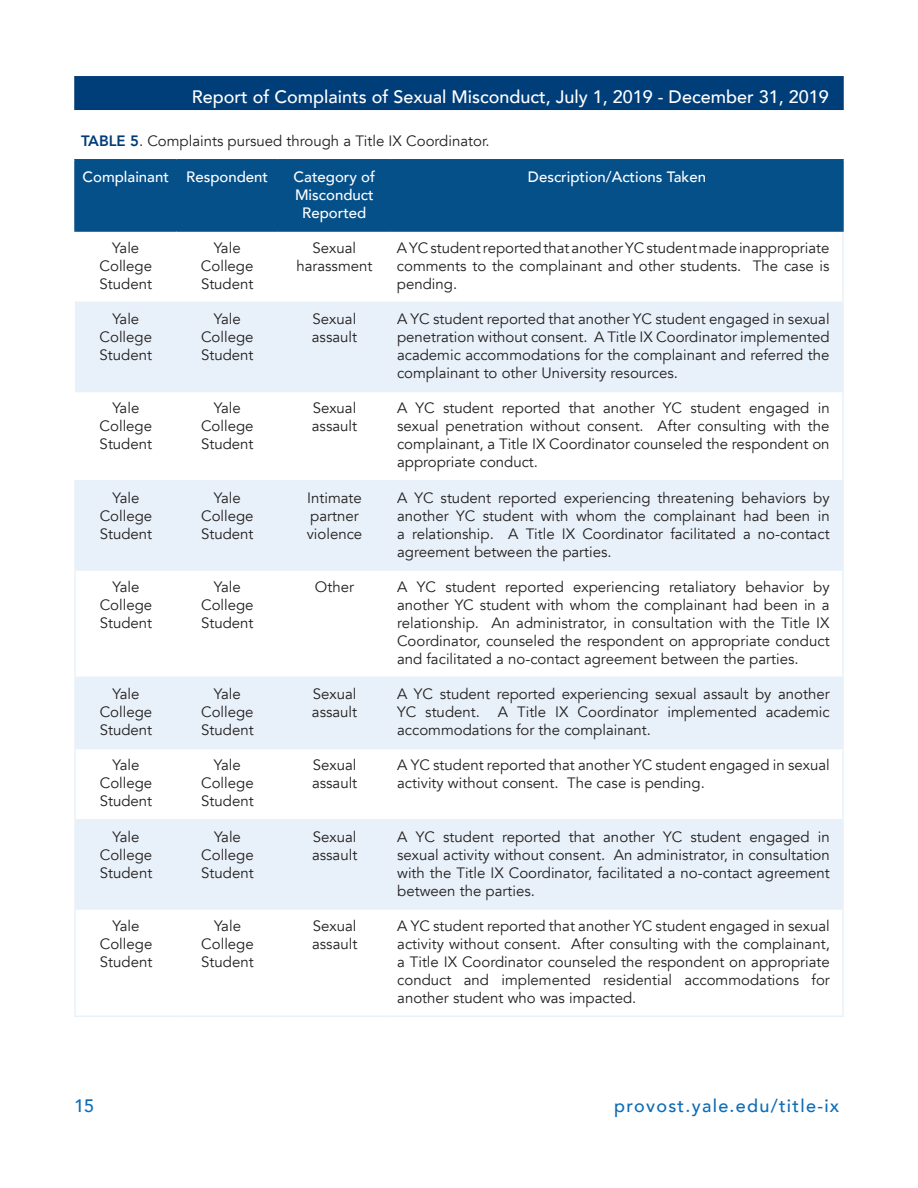
<style>
.page{position:relative;width:918px;height:1188px;background:#fff}
.page>*{position:absolute;margin:0;border:0;box-sizing:border-box;transform-origin:0 0}
.t1{font:500 18px "Avenir";color:#fff}
.t2{font:500 18px "Avenir";letter-spacing:.07em;color:#0d6cb6}
.t3{font:15px/18px "Avenir";color:#231f20;text-align:center}
.t4{font:500 15px/18px "Avenir";color:#fff;text-align:center}
.s1{font-weight:800;color:#013c76}
</style>
<div class="page">
<div style="left:75px;top:77px;width:768px;height:32px;background:#003e7a"></div>
<div style="left:74px;top:76px;width:770px;height:34px;border:2px solid #013c76"></div>
<div style="left:76px;top:161px;width:766px;height:69px;background:#06508a"></div>
<svg style="left:75px;top:303px;width:767px;height:605px;fill:#e8f1f9"></svg>
<hr style="left:74px;top:482px;width:2px;height:87px;background:#e8f1f9">
<hr style="left:842px;top:482px;width:2px;height:87px;background:#e8f1f9">
<hr style="left:74px;top:569px;width:103px;height:2px;background:#e8f1f9">
<hr style="left:74px;top:571px;width:2px;height:106px;background:#e8f1f9">
<hr style="left:177px;top:569px;width:101px;height:2px;background:#e8f1f9">
<hr style="left:278px;top:569px;width:113px;height:2px;background:#e8f1f9">
<hr style="left:391px;top:569px;width:453px;height:2px;background:#e8f1f9">
<hr style="left:842px;top:571px;width:2px;height:106px;background:#e8f1f9">
<hr style="left:74px;top:677px;width:103px;height:1px;background:#e8f1f9">
<hr style="left:74px;top:678px;width:2px;height:70px;background:#e8f1f9">
<hr style="left:177px;top:677px;width:101px;height:1px;background:#e8f1f9">
<hr style="left:278px;top:677px;width:113px;height:1px;background:#e8f1f9">
<hr style="left:391px;top:677px;width:453px;height:1px;background:#e8f1f9">
<hr style="left:842px;top:678px;width:2px;height:70px;background:#e8f1f9">
<hr style="left:74px;top:748px;width:103px;height:1px;background:#e8f1f9">
<hr style="left:74px;top:749px;width:2px;height:70px;background:#e8f1f9">
<hr style="left:177px;top:748px;width:101px;height:1px;background:#e8f1f9">
<hr style="left:278px;top:748px;width:113px;height:1px;background:#e8f1f9">
<hr style="left:391px;top:748px;width:453px;height:1px;background:#e8f1f9">
<hr style="left:842px;top:749px;width:2px;height:70px;background:#e8f1f9">
<hr style="left:74px;top:819px;width:103px;height:2px;background:#e8f1f9">
<hr style="left:74px;top:821px;width:2px;height:87px;background:#e8f1f9">
<hr style="left:177px;top:819px;width:101px;height:2px;background:#e8f1f9">
<hr style="left:278px;top:819px;width:113px;height:2px;background:#e8f1f9">
<hr style="left:391px;top:819px;width:453px;height:2px;background:#e8f1f9">
<hr style="left:842px;top:821px;width:2px;height:87px;background:#e8f1f9">
<hr style="left:74px;top:908px;width:103px;height:2px;background:#e8f1f9">
<hr style="left:74px;top:910px;width:2px;height:106px;background:#e8f1f9">
<hr style="left:177px;top:908px;width:101px;height:2px;background:#e8f1f9">
<hr style="left:278px;top:908px;width:113px;height:2px;background:#e8f1f9">
<hr style="left:391px;top:908px;width:453px;height:2px;background:#e8f1f9">
<hr style="left:842px;top:910px;width:2px;height:106px;background:#e8f1f9">
<hr style="left:74px;top:1016px;width:103px;height:1px;background:#e8f1f9">
<hr style="left:177px;top:1016px;width:101px;height:1px;background:#e8f1f9">
<hr style="left:278px;top:1016px;width:113px;height:1px;background:#e8f1f9">
<hr style="left:391px;top:1016px;width:453px;height:1px;background:#e8f1f9">
<hr style="left:842px;top:232px;width:2px;height:70px;background:#e8f1f9">
<hr style="left:75px;top:302px;width:102px;height:1px;background:#e8f1f9">
<hr style="left:177px;top:302px;width:101px;height:1px;background:#e8f1f9">
<hr style="left:278px;top:302px;width:113px;height:1px;background:#e8f1f9">
<hr style="left:391px;top:302px;width:453px;height:1px;background:#e8f1f9">
<hr style="left:842px;top:303px;width:2px;height:88px;background:#e8f1f9">
<hr style="left:75px;top:391px;width:102px;height:1px;background:#e8f1f9">
<hr style="left:177px;top:391px;width:101px;height:1px;background:#e8f1f9">
<hr style="left:278px;top:391px;width:113px;height:1px;background:#e8f1f9">
<hr style="left:391px;top:391px;width:453px;height:1px;background:#e8f1f9">
<hr style="left:842px;top:392px;width:2px;height:88px;background:#e8f1f9">
<hr style="left:74px;top:480px;width:103px;height:2px;background:#e8f1f9">
<hr style="left:177px;top:480px;width:101px;height:2px;background:#e8f1f9">
<hr style="left:278px;top:480px;width:113px;height:2px;background:#e8f1f9">
<hr style="left:391px;top:480px;width:453px;height:2px;background:#e8f1f9">
<hr style="left:74px;top:159px;width:103px;height:2px;background:#06508a">
<hr style="left:74px;top:161px;width:2px;height:69px;background:#06508a">
<hr style="left:177px;top:159px;width:101px;height:2px;background:#06508a">
<hr style="left:176px;top:161px;width:1px;height:69px;background:#06508a">
<hr style="left:278px;top:159px;width:113px;height:2px;background:#06508a">
<hr style="left:277px;top:161px;width:2px;height:69px;background:#06508a">
<hr style="left:391px;top:159px;width:453px;height:2px;background:#06508a">
<hr style="left:390px;top:161px;width:2px;height:69px;background:#06508a">
<hr style="left:842px;top:161px;width:2px;height:69px;background:#06508a">
<hr style="left:74px;top:230px;width:103px;height:2px;background:#06508a">
<hr style="left:177px;top:230px;width:101px;height:2px;background:#06508a">
<hr style="left:278px;top:230px;width:113px;height:2px;background:#06508a">
<hr style="left:391px;top:230px;width:453px;height:2px;background:#06508a">
<p class="t1" style="left:192px;top:81px;width:638px">Report of Complaints of Sexual Misconduct, July 1, 2019 - December 31, 2019</p>
<p class="t3" style="left:81px;top:132px;width:410px"><span class="s1">TABLE 5</span>. Complaints pursued through a Title IX Coordinator.</p>
<p class="t4" style="left:83px;top:167px;width:187px">Complainant Respondent</p>
<p class="t4" style="left:294px;top:167px;width:83px">Category of<br>Misconduct<br>Reported</p>
<p class="t4" style="left:528px;top:167px;width:180px">Description/Actions Taken</p>
<p class="t3" style="left:100px;top:239px;width:54px">Yale<br>College<br>Student</p>
<p class="t3" style="left:201px;top:239px;width:54px">Yale<br>College<br>Student</p>
<p class="t3" style="left:296px;top:239px;width:78px">Sexual harassment</p>
<p class="t3" style="left:397px;top:239px;width:434px;text-align:justify">A YC student reported that another YC student made inappropriate comments to the complainant and other students. The case is pending.</p>
<p class="t3" style="left:100px;top:310px;width:54px">Yale<br>College<br>Student</p>
<p class="t3" style="left:201px;top:310px;width:54px">Yale<br>College<br>Student</p>
<p class="t3" style="left:312px;top:310px;width:47px;text-align:left">Sexual assault</p>
<p class="t3" style="left:397px;top:310px;width:434px;text-align:justify">A YC student reported that another YC student engaged in sexual penetration without consent. A Title IX Coordinator implemented academic accommodations for the complainant and referred the complainant to other University resources.</p>
<p class="t3" style="left:100px;top:399px;width:54px">Yale<br>College<br>Student</p>
<p class="t3" style="left:201px;top:399px;width:54px">Yale<br>College<br>Student</p>
<p class="t3" style="left:312px;top:399px;width:47px;text-align:left">Sexual assault</p>
<p class="t3" style="left:397px;top:399px;width:434px;text-align:justify">A YC student reported that another YC student engaged in sexual penetration without consent. After consulting with the complainant, a Title IX Coordinator counseled the respondent on appropriate conduct.</p>
<p class="t3" style="left:100px;top:489px;width:54px">Yale<br>College<br>Student</p>
<p class="t3" style="left:201px;top:489px;width:54px">Yale<br>College<br>Student</p>
<p class="t3" style="left:307px;top:489px;width:57px;text-align:left">Intimate partner violence</p>
<p class="t3" style="left:397px;top:489px;width:434px;text-align:justify">A YC student reported experiencing threatening behaviors by another YC student with whom the complainant had been in a relationship. A Title IX Coordinator facilitated a no-contact agreement between the parties.</p>
<p class="t3" style="left:100px;top:578px;width:54px">Yale<br>College<br>Student</p>
<p class="t3" style="left:201px;top:578px;width:54px">Yale<br>College<br>Student</p>
<p class="t3" style="left:315px;top:578px;width:41px">Other</p>
<p class="t3" style="left:397px;top:578px;width:434px;text-align:justify">A YC student reported experiencing retaliatory behavior by another YC student with whom the complainant had been in a relationship. An administrator, in consultation with the Title IX Coordinator, counseled the respondent on appropriate conduct and facilitated a no-contact agreement between the parties.</p>
<p class="t3" style="left:100px;top:685px;width:54px">Yale<br>College<br>Student</p>
<p class="t3" style="left:201px;top:685px;width:54px">Yale<br>College<br>Student</p>
<p class="t3" style="left:312px;top:685px;width:47px;text-align:left">Sexual assault</p>
<p class="t3" style="left:397px;top:685px;width:434px;text-align:justify">A YC student reported experiencing sexual assault by another YC student. A Title IX Coordinator implemented academic accommodations for the complainant.</p>
<p class="t3" style="left:100px;top:756px;width:54px">Yale<br>College<br>Student</p>
<p class="t3" style="left:201px;top:756px;width:54px">Yale<br>College<br>Student</p>
<p class="t3" style="left:312px;top:756px;width:47px;text-align:left">Sexual assault</p>
<p class="t3" style="left:397px;top:756px;width:434px;text-align:left">A YC student reported that another YC student engaged in sexual activity without consent. The case is pending.</p>
<p class="t3" style="left:100px;top:828px;width:54px">Yale<br>College<br>Student</p>
<p class="t3" style="left:201px;top:828px;width:54px">Yale<br>College<br>Student</p>
<p class="t3" style="left:312px;top:828px;width:47px;text-align:left">Sexual assault</p>
<p class="t3" style="left:397px;top:828px;width:434px;text-align:justify">A YC student reported that another YC student engaged in sexual activity without consent. An administrator, in consultation with the Title IX Coordinator, facilitated a no-contact agreement between the parties.</p>
<p class="t3" style="left:100px;top:917px;width:54px">Yale<br>College<br>Student</p>
<p class="t3" style="left:201px;top:917px;width:54px">Yale<br>College<br>Student</p>
<p class="t3" style="left:312px;top:917px;width:47px;text-align:left">Sexual assault</p>
<p class="t3" style="left:397px;top:917px;width:434px;text-align:justify">A YC student reported that another YC student engaged in sexual activity without consent. After consulting with the complainant, a Title IX Coordinator counseled the respondent on appropriate conduct and implemented residential accommodations for another student who was impacted.</p>
<p class="t2" style="left:74px;top:1090px;width:22px">15</p>
<p class="t2" style="left:614px;top:1090px;width:227px">provost.yale.edu/title-ix</p>
</div>
